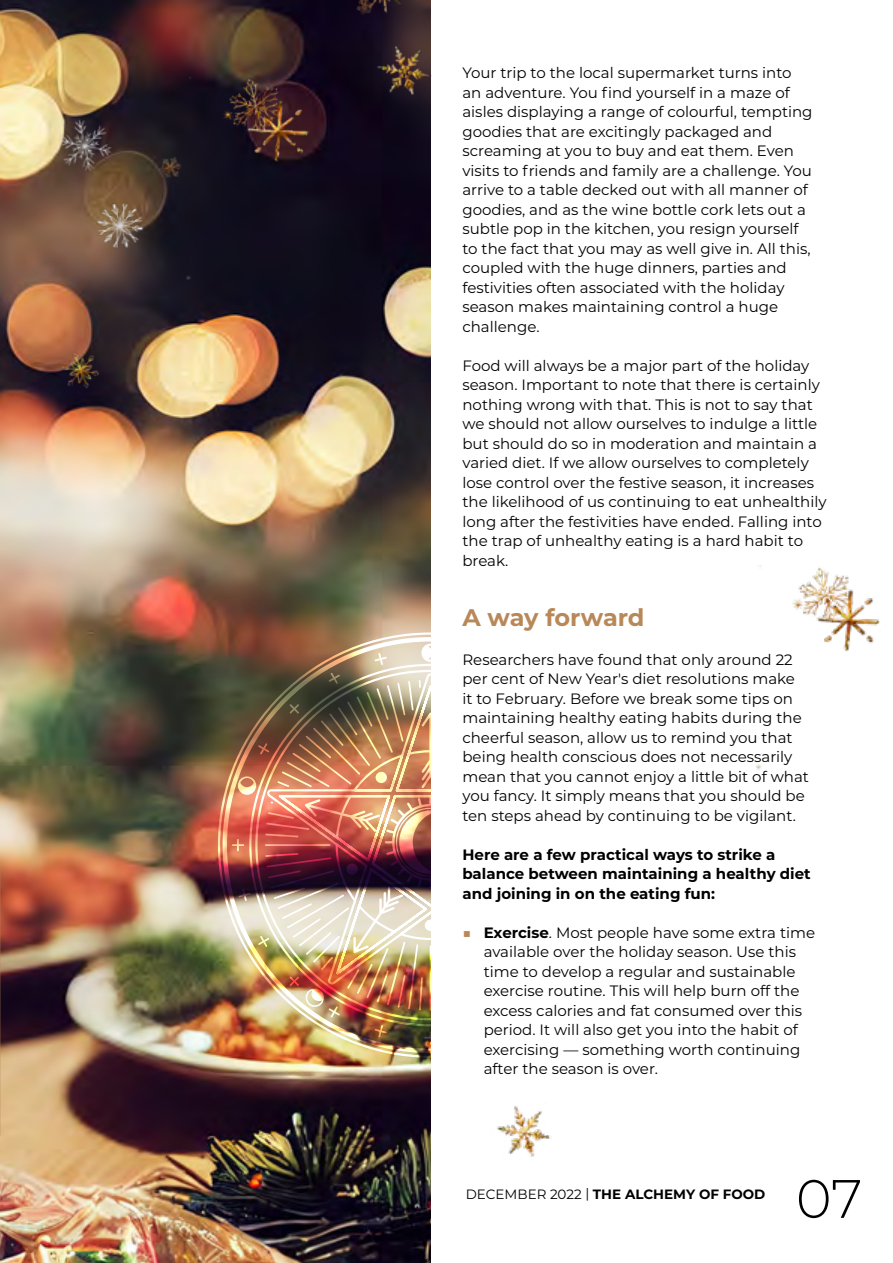
<style>
.page{position:relative;width:893px;height:1263px;background:#fff}
.page>*{position:absolute;margin:0;border:0;box-sizing:border-box;transform-origin:0 0}
.t1{font:300 54px "Montserrat";color:#000}
.t2{font:700 24px "Montserrat";letter-spacing:-.01em;color:#b88859}
.t3{font:15px/19.5px "Montserrat";color:#000}
.t4{font:700 15px/19.5px "Montserrat";color:#000}
.t5{font:700 13.5px "Montserrat";color:#000}
.s1{color:#b88859}
.s2{font-weight:700}
.s3{font-weight:400}
</style>
<div class="page">
<img style="left:0;top:535px;width:431px;height:728px">
<img style="left:0;top:0;width:431px;height:535px">
<img style="left:218px;top:632px;width:213px;height:426px">
<svg style="left:421px;top:643px;width:10px;height:19px"></svg>
<svg style="left:238px;top:776px;width:18px;height:19px"></svg>
<svg style="left:424px;top:1031px;width:7px;height:13px"></svg>
<svg style="left:375px;top:1025px;width:12px;height:12px"></svg>
<svg style="left:305px;top:988px;width:35px;height:29px"></svg>
<img style="left:305px;top:704px;width:126px;height:249px">
<svg style="left:290px;top:976px;width:9px;height:10px"></svg>
<svg style="left:258px;top:936px;width:11px;height:11px"></svg>
<svg style="left:238px;top:889px;width:13px;height:12px"></svg>
<svg style="left:232px;top:839px;width:12px;height:12px"></svg>
<svg style="left:258px;top:743px;width:11px;height:11px"></svg>
<svg style="left:290px;top:704px;width:9px;height:10px"></svg>
<svg style="left:329px;top:673px;width:11px;height:11px"></svg>
<svg style="left:375px;top:653px;width:12px;height:12px"></svg>
<img style="left:757px;top:565px;width:123px;height:205px">
<img style="left:497px;top:1105px;width:54px;height:52px">
<p class="t3" style="left:462px;top:63px;width:352px">Your trip to the local supermarket turns into an adventure. You find yourself in a maze of aisles displaying a range of colourful, tempting goodies that are excitingly packaged and screaming at you to buy and eat them. Even visits to friends and family are a challenge. You arrive to a table decked out with all manner of goodies, and as the wine bottle cork lets out a subtle pop in the kitchen, you resign yourself to the fact that you may as well give in. All this, coupled with the huge dinners, parties and festivities often associated with the holiday season makes maintaining control a huge challenge.</p>
<p class="t3" style="left:462px;top:355px;width:366px">Food will always be a major part of the holiday season. Important to note that there is certainly nothing wrong with that. This is not to say that we should not allow ourselves to indulge a little but should do so in moderation and maintain a varied diet. If we allow ourselves to completely lose control over the festive season, it increases the likelihood of us continuing to eat unhealthily long after the festivities have ended. Falling into the trap of unhealthy eating is a hard habit to break.</p>
<h2 class="t2" style="left:462px;top:600px;width:184px">A way forward</h2>
<p class="t3" style="left:462px;top:649px;width:348px">Researchers have found that only around 22 per cent of New Year's diet resolutions make<br>it to February. Before we break some tips on maintaining healthy eating habits during the cheerful season, allow us to remind you that being health conscious does not necessarily mean that you cannot enjoy a little bit of what you fancy. It simply means that you should be ten steps ahead by continuing to be vigilant.</p>
<p class="t4" style="left:462px;top:844px;width:350px">Here are a few practical ways to strike a balance between maintaining a healthy diet and joining in on the eating fun:</p>
<p class="t3" style="left:484px;top:922px;width:333px;text-indent:-21px"><span class="s1">■</span> <span class="s2">Exercise</span>. Most people have some extra time available over the holiday season. Use this time to develop a regular and sustainable exercise routine. This will help burn off the excess calories and fat consumed over this period. It will also get you into the habit of exercising — something worth continuing after the season is over.</p>
<p class="t5" style="left:466px;top:1185px;width:301px"><span class="s3">DECEMBER 2022 |</span> THE ALCHEMY OF FOOD</p>
<h1 class="t1" style="left:796px;top:1162px;width:68px">07</h1>
</div>
